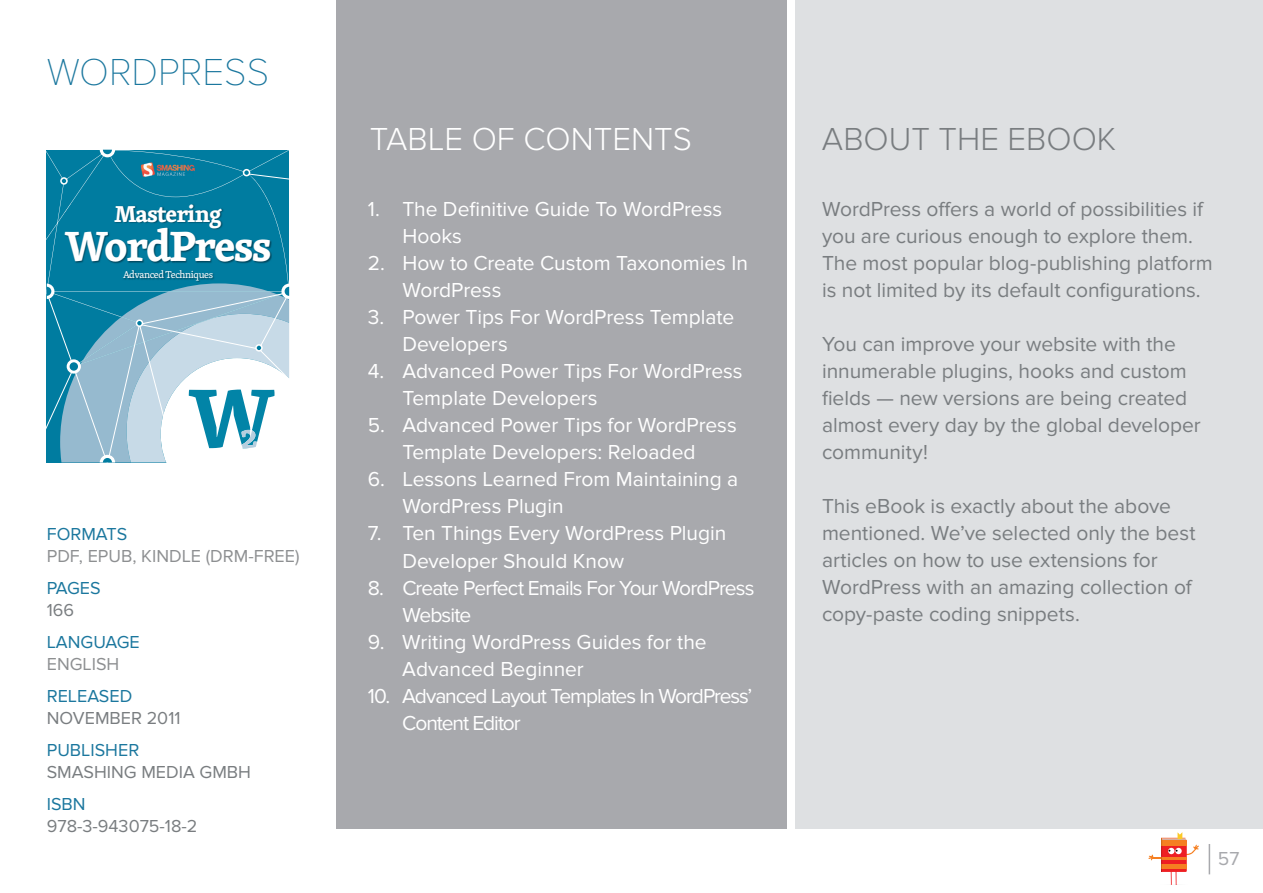
<style>
.page{position:relative;width:1263px;height:893px;background:#fff}
.page>*{position:absolute;margin:0;border:0;box-sizing:border-box;transform-origin:0 0}
.t1{font:700 86.85px "Skolar";color:#0284a7}
.t2{font:700 43.5px "Skolar";letter-spacing:-.04em;color:#fff}
.t3{font:100 39px "Proxima Nova T";color:#1b779e}
.t4{font:300 33px "Proxima Nova";color:#fff}
.t5{font:300 33px "Proxima Nova";color:#797d80}
.t6{font:700 23.7px "Skolar";letter-spacing:-.04em;color:#fff}
.t7{font:21px/27px "Proxima Nova";color:#797d80}
.t8{font:21px/27px "Proxima Nova";letter-spacing:-.005em;color:#fff}
.t9{font:21px/27px "Proxima Nova";letter-spacing:-.05em;color:#fff}
.t10{font:21px/27px "Proxima Nova";letter-spacing:-.045em;color:#fff}
.t11{font:19.5px "Proxima Nova";color:#a8a9ad}
.t12{font:18px "Proxima Nova";color:#797d80}
.t13{font:18px "Proxima Nova";color:#1b779e}
.t14{font:18px "Proxima Nova";color:#8d8f91}
.t15{font:10.2px "Skolar";letter-spacing:-.04em;color:#fff}
</style>
<div class="page">
<div style="left:336px;top:0;width:450px;height:829px;background:#a8a9ad"></div>
<div style="left:795px;top:0;width:468px;height:829px;background:#dee0e2"></div>
<hr style="left:1209px;top:844px;width:1px;height:30px;background:#a8a9ad">
<svg style="left:1148px;top:832px;width:51px;height:53px"></svg>
<svg style="left:47px;top:150px;width:242px;height:23px;background:#067fa2"></svg>
<div style="left:47px;top:173px;width:242px;height:289px;background:#007ca0"></div>
<img style="left:141px;top:159px;width:54px;height:18px">
<svg style="left:62px;top:179px;width:4px;height:4px"></svg>
<svg style="left:47px;top:284px;width:7px;height:15px"></svg>
<svg style="left:244px;top:170px;width:5px;height:5px"></svg>
<svg style="left:100px;top:150px;width:15px;height:7px"></svg>
<svg style="left:60px;top:283px;width:229px;height:179px"></svg>
<div style="left:242px;top:430px;width:15px;height:18px;background:#fff"></div>
<img style="left:65px;top:213px;width:207px;height:69px">
<img style="left:65px;top:204px;width:207px;height:9px">
<h3 class="t3" style="left:47px;top:49px;width:224px">WORDPRESS</h3>
<p class="t6" style="left:114px;top:195px;width:109px">Mastering</p>
<h2 class="t2" style="left:65px;top:212px;width:208px">WordPress</h2>
<p class="t15" style="left:123px;top:267px;width:92px">Advanced Techniques</p>
<h1 class="t1" style="left:188px;top:349px;width:88px">W</h1>
<p class="t13" style="left:47px;top:524px;width:82px">FORMATS</p>
<p class="t14" style="left:47px;top:545px;width:254px">PDF, EPUB, KINDLE (DRM-FREE)</p>
<p class="t13" style="left:47px;top:578px;width:55px">PAGES</p>
<p class="t12" style="left:47px;top:599px;width:29px">166</p>
<p class="t13" style="left:47px;top:632px;width:94px">LANGUAGE</p>
<p class="t14" style="left:47px;top:653px;width:74px">ENGLISH</p>
<p class="t13" style="left:47px;top:686px;width:87px">RELEASED</p>
<p class="t12" style="left:47px;top:707px;width:135px">NOVEMBER 2011</p>
<p class="t13" style="left:47px;top:740px;width:94px">PUBLISHER</p>
<p class="t12" style="left:47px;top:761px;width:206px">SMASHING MEDIA GMBH</p>
<p class="t13" style="left:47px;top:794px;width:40px">ISBN</p>
<p class="t12" style="left:47px;top:815px;width:152px">978-3-943075-18-2</p>
<h3 class="t4" style="left:370px;top:120px;width:323px">TABLE OF CONTENTS</h3>
<h3 class="t5" style="left:822px;top:120px;width:296px">ABOUT THE EBOOK</h3>
<p class="t8" style="left:402px;top:196px;width:321px;text-indent:-35px">1. The Definitive Guide To WordPress<br>Hooks</p>
<p class="t8" style="left:402px;top:250px;width:347px;text-indent:-35px">2. How to Create Custom Taxonomies In<br>WordPress</p>
<p class="t8" style="left:402px;top:304px;width:333px;text-indent:-35px">3. Power Tips For WordPress Template<br>Developers</p>
<p class="t8" style="left:402px;top:358px;width:342px;text-indent:-35px">4. Advanced Power Tips For WordPress<br>Template Developers</p>
<p class="t8" style="left:368px;top:412px;width:370px;text-align:center">5. Advanced Power Tips for WordPress<br>Template Developers: Reloaded</p>
<p class="t8" style="left:402px;top:466px;width:337px;text-indent:-35px">6. Lessons Learned From Maintaining a<br>WordPress Plugin</p>
<p class="t8" style="left:402px;top:520px;width:326px;text-indent:-35px">7. Ten Things Every WordPress Plugin<br>Developer Should Know</p>
<p class="t10" style="left:402px;top:574px;width:354px;text-indent:-35px">8. Create Perfect Emails For Your WordPress<br>Website</p>
<p class="t8" style="left:402px;top:628px;width:306px;text-indent:-34px">9. Writing WordPress Guides for the<br>Advanced Beginner</p>
<p class="t9" style="left:402px;top:682px;width:351px;text-indent:-35px">10. Advanced Layout Templates In WordPress’<br>Content Editor</p>
<p class="t7" style="left:822px;top:196px;width:392px">WordPress offers a world of possibilities if you are curious enough to explore them.<br>The most popular blog-publishing platform is not limited by its default configurations.</p>
<p class="t7" style="left:822px;top:331px;width:380px">You can improve your website with the innumerable plugins, hooks and custom fields — new versions are being created almost every day by the global developer community!</p>
<p class="t7" style="left:822px;top:493px;width:375px">This eBook is exactly about the above mentioned. We’ve selected only the best articles on how to use extensions for WordPress with an amazing collection of copy-paste coding snippets.</p>
<p class="t11" style="left:1218px;top:847px;width:23px">57</p>
</div>
